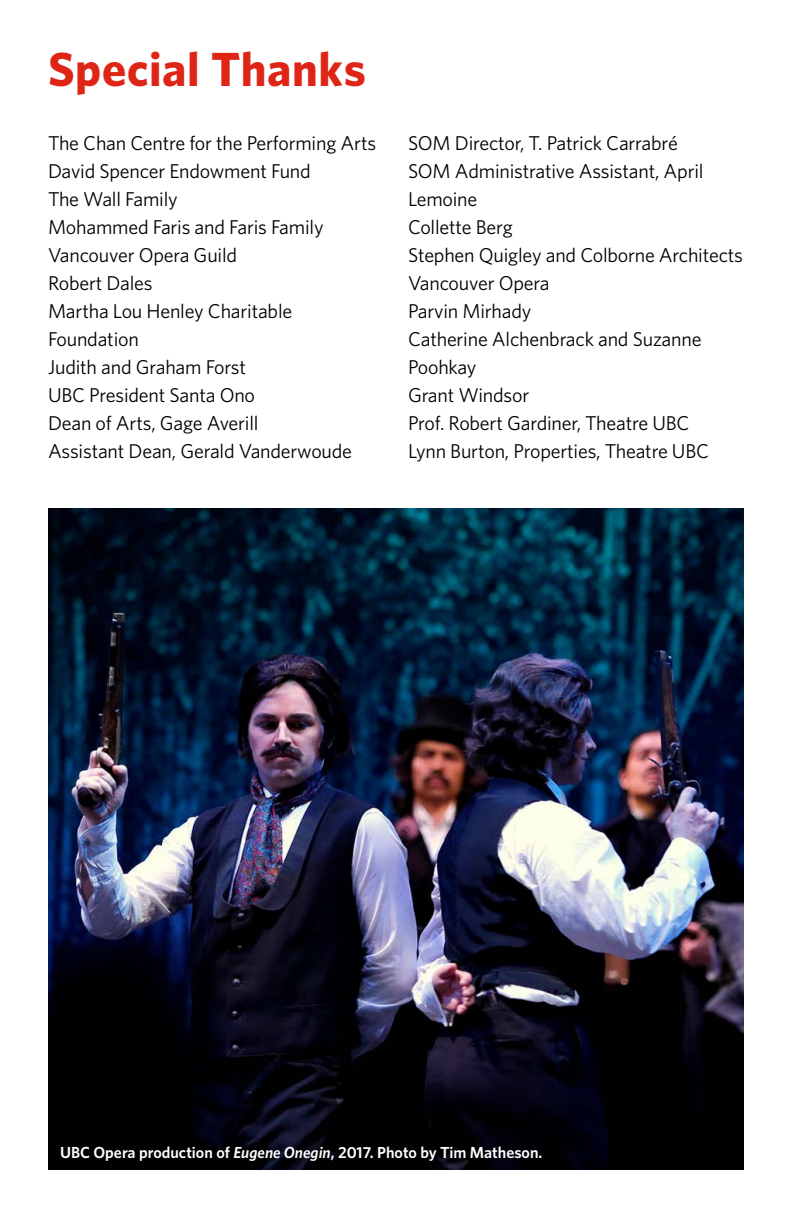
<style>
.page{position:relative;width:792px;height:1224px;background:#fff}
.page>*{position:absolute;margin:0;border:0;box-sizing:border-box;transform-origin:0 0}
.headline{font:700 48px "Whitney";letter-spacing:.01em;color:#de2516}
.body_copy_-_first_pa{font:20px/28px "Whitney";letter-spacing:-.01em;color:#000}
.body_copy_-_first_pa-2{font:600 16px "Whitney";color:#fff}
.s1{font-style:italic}
</style>
<div class="page">
<img style="left:48px;top:509px;width:696px;height:661px">
<p class="headline" style="left:48px;top:41px;width:320px">Special Thanks</p>
<p class="body_copy_-_first_pa" style="left:48px;top:129px;width:330px">The Chan Centre for the Performing Arts</p>
<p class="body_copy_-_first_pa" style="left:48px;top:157px;width:264px">David Spencer Endowment Fund</p>
<p class="body_copy_-_first_pa" style="left:48px;top:185px;width:131px">The Wall Family</p>
<p class="body_copy_-_first_pa" style="left:48px;top:213px;width:277px">Mohammed Faris and Faris Family</p>
<p class="body_copy_-_first_pa" style="left:48px;top:241px;width:191px">Vancouver Opera Guild</p>
<p class="body_copy_-_first_pa" style="left:48px;top:269px;width:106px">Robert Dales</p>
<p class="body_copy_-_first_pa" style="left:48px;top:297px;width:246px">Martha Lou Henley Charitable<br>Foundation</p>
<p class="body_copy_-_first_pa" style="left:48px;top:353px;width:200px">Judith and Graham Forst</p>
<p class="body_copy_-_first_pa" style="left:48px;top:381px;width:209px">UBC President Santa Ono</p>
<p class="body_copy_-_first_pa" style="left:48px;top:409px;width:212px">Dean of Arts, Gage Averill</p>
<p class="body_copy_-_first_pa" style="left:48px;top:437px;width:306px">Assistant Dean, Gerald Vanderwoude</p>
<p class="body_copy_-_first_pa" style="left:408px;top:129px;width:272px">SOM Director, T. Patrick Carrabré</p>
<p class="body_copy_-_first_pa" style="left:408px;top:157px;width:297px">SOM Administrative Assistant, April<br>Lemoine</p>
<p class="body_copy_-_first_pa" style="left:408px;top:213px;width:106px">Collette Berg</p>
<p class="body_copy_-_first_pa" style="left:408px;top:241px;width:336px">Stephen Quigley and Colborne Architects</p>
<p class="body_copy_-_first_pa" style="left:408px;top:269px;width:143px">Vancouver Opera</p>
<p class="body_copy_-_first_pa" style="left:408px;top:297px;width:125px">Parvin Mirhady</p>
<p class="body_copy_-_first_pa" style="left:408px;top:325px;width:295px">Catherine Alchenbrack and Suzanne<br>Poohkay</p>
<p class="body_copy_-_first_pa" style="left:408px;top:381px;width:123px">Grant Windsor</p>
<p class="body_copy_-_first_pa" style="left:408px;top:409px;width:283px">Prof. Robert Gardiner, Theatre UBC</p>
<p class="body_copy_-_first_pa" style="left:408px;top:437px;width:303px">Lynn Burton, Properties, Theatre UBC</p>
<p class="body_copy_-_first_pa-2" style="left:60px;top:1143px;width:484px">UBC Opera production of <span class="s1">Eugene Onegin</span>, 2017. Photo by Tim Matheson.</p>
</div>
